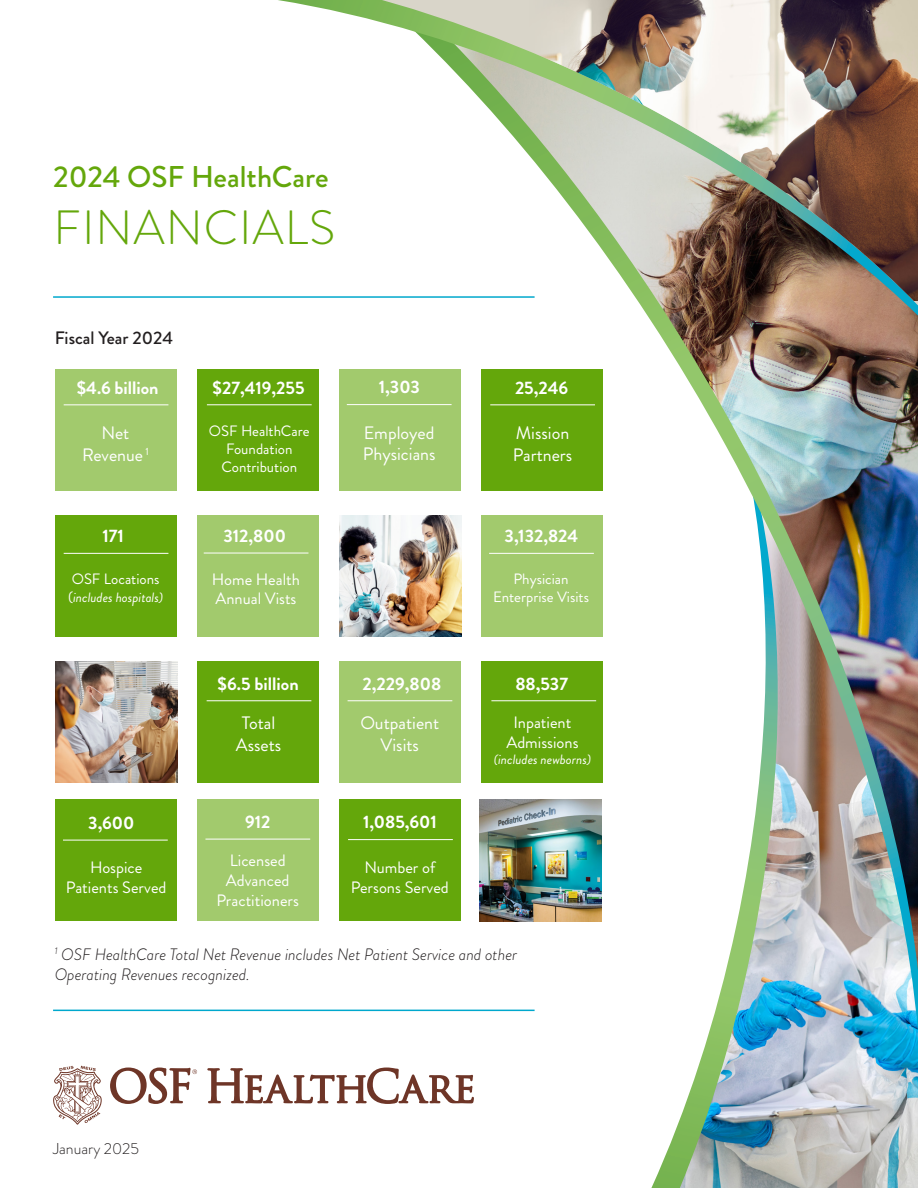
<style>
.page{position:relative;width:918px;height:1188px;background:#fff}
.page>*{position:absolute;margin:0;border:0;box-sizing:border-box;transform-origin:0 0}
.t1{font:300 48px "Brandon Grotesque";letter-spacing:.02em;color:#64a70b}
.t2{font:500 30px "Brandon Grotesque";color:#64a70b}
.t3{font:700 18px "Brandon Grotesque";color:#fff}
.t4{font:18px/21.6px "Brandon Grotesque";color:#fff;text-align:center}
.t5{font:500 18px "Brandon Grotesque";color:#231f20}
.t6{font:16.5px/19.8px "Brandon Grotesque";color:#fff;text-align:center}
.t7{font:italic 300 16.5px/19.8px "Brandon Grotesque";color:#231f20}
.t8{font:300 15.75px "Brandon Grotesque";color:#231f20}
.t9{font:15px/18px "Brandon Grotesque";color:#fff;text-align:center}
.t10{font:italic 13.5px "Brandon Grotesque";color:#fff}
.s1{font-style:normal;font-size:15px}
</style>
<div class="page">
<svg style="left:651px;top:1119px;width:29px;height:69px"></svg>
<img style="left:680px;top:1032px;width:238px;height:156px">
<svg style="left:389px;top:970px;width:529px;height:62px"></svg>
<img style="left:461px;top:340px;width:457px;height:630px">
<svg style="left:278px;top:0;width:640px;height:340px"></svg>
<img style="left:526px;top:0;width:392px;height:301px">
<div style="left:56px;top:369px;width:121px;height:122px;background:#a2ca6d"></div>
<div style="left:198px;top:369px;width:121px;height:122px;background:#64a70b"></div>
<div style="left:340px;top:369px;width:121px;height:122px;background:#a2ca6d"></div>
<div style="left:482px;top:369px;width:121px;height:122px;background:#64a70b"></div>
<div style="left:56px;top:515px;width:121px;height:122px;background:#64a70b"></div>
<img style="left:339px;top:515px;width:122px;height:122px">
<div style="left:197px;top:515px;width:122px;height:122px;background:#a2ca6d"></div>
<div style="left:482px;top:515px;width:121px;height:122px;background:#a2ca6d"></div>
<div style="left:197px;top:799px;width:122px;height:122px;background:#a2ca6d"></div>
<div style="left:198px;top:661px;width:121px;height:122px;background:#64a70b"></div>
<div style="left:340px;top:661px;width:121px;height:122px;background:#a2ca6d"></div>
<div style="left:482px;top:661px;width:121px;height:122px;background:#64a70b"></div>
<div style="left:55px;top:800px;width:121px;height:121px;background:#64a70b"></div>
<div style="left:339px;top:799px;width:122px;height:122px;background:#64a70b"></div>
<img style="left:480px;top:800px;width:122px;height:121px">
<hr style="left:64px;top:404px;width:104px;height:1px;background:#fff">
<hr style="left:207px;top:404px;width:105px;height:1px;background:#fff">
<hr style="left:347px;top:404px;width:105px;height:1px;background:#fff">
<hr style="left:490px;top:404px;width:105px;height:1px;background:#fff">
<hr style="left:64px;top:553px;width:104px;height:1px;background:#fff">
<hr style="left:204px;top:553px;width:104px;height:1px;background:#fff">
<hr style="left:489px;top:553px;width:105px;height:1px;background:#fff">
<hr style="left:205px;top:839px;width:105px;height:1px;background:#fff">
<hr style="left:207px;top:700px;width:104px;height:1px;background:#fff">
<hr style="left:348px;top:700px;width:104px;height:1px;background:#fff">
<hr style="left:491px;top:700px;width:105px;height:1px;background:#fff">
<hr style="left:63px;top:840px;width:105px;height:1px;background:#fff">
<hr style="left:348px;top:839px;width:105px;height:1px;background:#fff">
<img style="left:55px;top:661px;width:122px;height:122px">
<hr style="left:53px;top:296px;width:482px;height:2px;background:#00a8cd">
<hr style="left:53px;top:1010px;width:482px;height:1px;background:#00a8cd">
<svg style="left:53px;top:1066px;width:49px;height:59px"></svg>
<svg style="left:207px;top:1068px;width:267px;height:36px"></svg>
<svg style="left:110px;top:1068px;width:87px;height:36px"></svg>
<p class="t2" style="left:53px;top:156px;width:277px">2024 OSF HealthCare</p>
<p class="t1" style="left:54px;top:195px;width:283px">FINANCIALS</p>
<p class="t5" style="left:55px;top:325px;width:120px">Fiscal Year 2024</p>
<p class="t3" style="left:77px;top:375px;width:83px">$4.6 billion</p>
<p class="t4" style="left:82px;top:422px;width:68px">Net<br>Revenue <sup>1</sup></p>
<p class="t3" style="left:102px;top:523px;width:23px">171</p>
<p class="t9" style="left:72px;top:570px;width:89px">OSF Locations</p>
<p class="t10" style="left:68px;top:588px;width:97px"><span class="s1">(</span>includes hospitals)</p>
<p class="t3" style="left:88px;top:810px;width:48px">3,600</p>
<p class="t6" style="left:66px;top:857px;width:102px">Hospice<br>Patients Served</p>
<p class="t3" style="left:213px;top:375px;width:93px">$27,419,255</p>
<p class="t9" style="left:209px;top:422px;width:102px">OSF HealthCare<br>Foundation<br>Contribution</p>
<p class="t3" style="left:224px;top:523px;width:64px">312,800</p>
<p class="t6" style="left:212px;top:569px;width:90px;text-align:left">Home Health<br>Annual Vists</p>
<p class="t3" style="left:218px;top:671px;width:83px">$6.5 billion</p>
<p class="t4" style="left:242px;top:712px;width:35px">Total</p>
<p class="t4" style="left:236px;top:734px;width:47px">Assets</p>
<p class="t3" style="left:245px;top:809px;width:27px">912</p>
<p class="t6" style="left:216px;top:851px;width:84px">Licensed<br>Advanced<br>Practitioners</p>
<p class="t3" style="left:379px;top:375px;width:43px">1,303</p>
<p class="t4" style="left:364px;top:422px;width:72px">Employed</p>
<p class="t4" style="left:363px;top:444px;width:74px">Physicians</p>
<p class="t3" style="left:363px;top:671px;width:80px">2,229,808</p>
<p class="t4" style="left:360px;top:712px;width:80px">Outpatient</p>
<p class="t4" style="left:381px;top:734px;width:40px">Visits</p>
<p class="t3" style="left:363px;top:810px;width:75px">1,085,601</p>
<p class="t6" style="left:351px;top:857px;width:99px">Number of<br>Persons Served</p>
<p class="t3" style="left:515px;top:375px;width:55px">25,246</p>
<p class="t4" style="left:516px;top:422px;width:55px">Mission</p>
<p class="t4" style="left:513px;top:444px;width:61px">Partners</p>
<p class="t3" style="left:505px;top:523px;width:75px">3,132,824</p>
<p class="t9" style="left:493px;top:570px;width:98px">Physician<br>Enterprise Visits</p>
<p class="t3" style="left:515px;top:671px;width:54px">88,537</p>
<p class="t6" style="left:514px;top:713px;width:59px">Inpatient</p>
<p class="t6" style="left:506px;top:732px;width:74px">Admissions</p>
<p class="t10" style="left:494px;top:750px;width:99px">(includes newborns)</p>
<p class="t7" style="left:55px;top:944px;width:464px"><sup>1</sup> OSF HealthCare Total Net Revenue includes Net Patient Service and other<br>Operating Revenues recognized.</p>
<p class="t8" style="left:53px;top:1138px;width:87px">January 2025</p>
</div>
